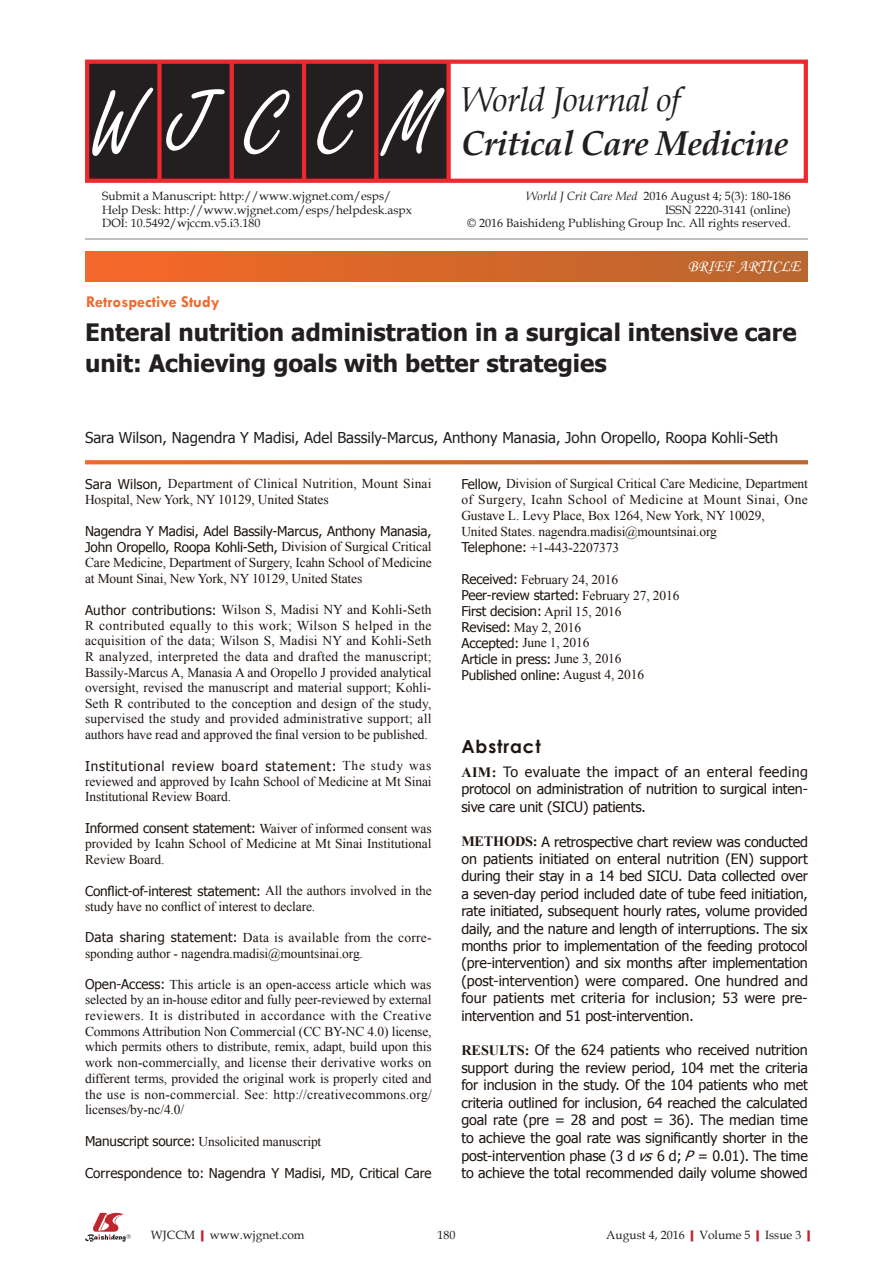
<style>
.page{position:relative;width:893px;height:1263px;background:#fff}
.page>*{position:absolute;margin:0;border:0;box-sizing:border-box;transform-origin:0 0}
.t1{font:94.5px "Freestyle Script";letter-spacing:.33em;color:#fff;scale:.95 1}
.t2{font:italic 700 34.5px "Book Antiqua";letter-spacing:-.02em;color:#231f20}
.t3{font:italic 34.5px "Book Antiqua";letter-spacing:-.02em;color:#231f20}
.t4{font:700 24px/31.5px "Tahoma";color:#231f20}
.t5{font:700 18px "Century Gothic";letter-spacing:.05em;color:#1f1511}
.t6{font:700 16.5px "Tw Cen";color:#f2682d}
.t7{font:16.5px "Monotype Corsiva";color:#fff}
.t8{font:15px "Tahoma";color:#231f20}
.t9{font:14.25px/17.4px "Tahoma";letter-spacing:-.01em;color:#1f1511;text-align:justify}
.t10{font:13.5px/15.6px "Times New Roman";letter-spacing:-.01em;color:#1f1511;text-align:justify}
.t11{font:13.5px/15.9px "Tahoma";letter-spacing:-.01em;color:#1f1511}
.t12{font:13.5px/15.8px "Times New Roman";letter-spacing:.01em;color:#1f1511}
.t13{font:12px/13.5px "Book Antiqua";color:#231f20}
.s1{font-style:italic}
.s2{font-family:"Tahoma"}
.s3{font-family:"Times New Roman"}
.s4{font-family:"Times New Roman";font-weight:700}
.s5{font-weight:700;color:#c0262d}
</style>
<div class="page">
<div style="left:85px;top:252px;width:723px;height:29px;background:linear-gradient(to right,#f66827,#b7662e)"></div>
<hr style="left:85px;top:239px;width:723px;height:1px;background:#808285">
<svg style="left:85px;top:460px;width:723px;height:4px;background:#d76c32"></svg>
<svg style="left:85px;top:1213px;width:46px;height:29px"></svg>
<div style="left:87px;top:61px;width:362px;height:121px;background:#231f20"></div>
<div style="left:157px;top:61px;width:5px;height:121px;background:#ee292e"></div>
<svg style="left:230px;top:65px;width:4px;height:113px"></svg>
<hr style="left:302px;top:61px;width:4px;height:121px;background:#ee292e">
<svg style="left:374px;top:65px;width:4px;height:113px"></svg>
<div style="left:446px;top:61px;width:5px;height:121px;background:#ee292e"></div>
<div style="left:85px;top:60px;width:723px;height:123px;border:4px solid #ee292e"></div>
<p class="t1" style="left:90px;top:72px;width:366px">WJCCM</p>
<p class="t3" style="left:461px;top:75px;width:220px">World Journal of</p>
<p class="t2" style="left:461px;top:120px;width:328px">Critical Care Medicine</p>
<p class="t13" style="left:102px;top:189px;width:311px">Submit a Manuscript: http://www.wjgnet.com/esps/<br>Help Desk: http://www.wjgnet.com/esps/helpdesk.aspx<br>DOI: 10.5492/wjccm.v5.i3.180</p>
<p class="t13" style="left:467px;top:189px;width:325px;text-align:right"><span class="s1">World J Crit Care Med</span> 2016 August 4; 5(3): 180-186<br>ISSN 2220-3141 (online)<br>© 2016 Baishideng Publishing Group Inc. All rights reserved.</p>
<p class="t6" style="left:86px;top:292px;width:135px">Retrospective Study</p>
<p class="t7" style="left:688px;top:256px;width:114px">BRIEF ARTICLE</p>
<p class="t4" style="left:85px;top:314px;width:713px">Enteral nutrition administration in a surgical intensive care unit: Achieving goals with better strategies</p>
<p class="t8" style="left:85px;top:427px;width:695px">Sara Wilson, Nagendra Y Madisi, Adel Bassily-Marcus, Anthony Manasia, John Oropello, Roopa Kohli-Seth</p>
<p class="t12" style="left:85px;top:476px;width:348px"><span class="s2">Sara Wilson,</span> Department of Clinical Nutrition, Mount Sinai<br>Hospital, New York, NY 10129, United States</p>
<p class="t10" style="left:85px;top:523px;width:348px"><span class="s2">Nagendra Y Madisi, Adel Bassily-Marcus, Anthony Manasia, John Oropello, Roopa Kohli-Seth,</span> Division of Surgical Critical Care Medicine, Department of Surgery, Icahn School of Medicine at Mount Sinai, New York, NY 10129, United States</p>
<p class="t10" style="left:85px;top:602px;width:348px"><span class="s2">Author contributions:</span> Wilson S, Madisi NY and Kohli-Seth R contributed equally to this work; Wilson S helped in the acquisition of the data; Wilson S, Madisi NY and Kohli-Seth R analyzed, interpreted the data and drafted the manuscript; Bassily-Marcus A, Manasia A and Oropello J provided analytical oversight, revised the manuscript and material support; Kohli-Seth R contributed to the conception and design of the study, supervised the study and provided administrative support; all authors have read and approved the final version to be published.</p>
<p class="t10" style="left:85px;top:758px;width:348px"><span class="s2">Institutional review board statement:</span> The study was reviewed and approved by Icahn School of Medicine at Mt Sinai Institutional Review Board.</p>
<p class="t10" style="left:85px;top:820px;width:348px"><span class="s2">Informed consent statement:</span> Waiver of informed consent was provided by Icahn School of Medicine at Mt Sinai Institutional Review Board.</p>
<p class="t10" style="left:85px;top:883px;width:348px;line-height:15.1px"><span class="s2">Conflict-of-interest statement:</span> All the authors involved in the study have no conflict of interest to declare.</p>
<p class="t10" style="left:85px;top:929px;width:347px"><span class="s2">Data sharing statement:</span> Data is available from the corre&shy;sponding author - nagendra.madisi@mountsinai.org.</p>
<p class="t10" style="left:85px;top:976px;width:348px"><span class="s2">Open-Access:</span> This article is an open-access article which was selected by an in-house editor and fully peer-reviewed by external reviewers. It is distributed in accordance with the Creative Commons Attribution Non Commercial (CC BY-NC 4.0) license, which permits others to distribute, remix, adapt, build upon this work non-commercially, and license their derivative works on different terms, provided the original work is properly cited and the use is non-commercial. See: http://creativecommons.org/ licenses/by-nc/4.0/</p>
<p class="t10" style="left:85px;top:1133px;width:238px"><span class="s2">Manuscript source:</span> Unsolicited manuscript</p>
<p class="t11" style="left:85px;top:1164px;width:348px">Correspondence to: Nagendra Y Madisi, MD, Critical Care</p>
<p class="t10" style="left:461px;top:476px;width:348px;text-align:left"><span class="s2">Fellow,</span> Division of Surgical Critical Care Medicine, Department of Surgery, Icahn School of Medicine at Mount Sinai, One Gustave L. Levy Place, Box 1264, New York, NY 10029,<br>United States. nagendra.madisi@mountsinai.org<br><span class="s2">Telephone:</span> +1-443-2207373</p>
<p class="t11" style="left:461px;top:570px;width:220px">Received: <span class="s3">February 24, 2016<br></span>Peer-review started: <span class="s3">February 27, 2016<br></span>First decision: <span class="s3">April 15, 2016<br></span>Revised: <span class="s3">May 2, 2016<br></span>Accepted: <span class="s3">June 1, 2016<br></span>Article in press: <span class="s3">June 3, 2016<br></span>Published online: <span class="s3">August 4, 2016</span></p>
<p class="t5" style="left:461px;top:733px;width:81px">Abstract</p>
<p class="t9" style="left:461px;top:762px;width:348px"><span class="s4">AIM:</span> To evaluate the impact of an enteral feeding protocol on administration of nutrition to surgical inten&shy;sive care unit (SICU) patients.</p>
<p class="t9" style="left:461px;top:832px;width:348px"><span class="s4">METHODS:</span> A retrospective chart review was conducted on patients initiated on enteral nutrition (EN) support during their stay in a 14 bed SICU. Data collected over a seven-day period included date of tube feed initiation, rate initiated, subsequent hourly rates, volume provided daily, and the nature and length of interruptions. The six months prior to implementation of the feeding protocol (pre-intervention) and six months after implementation (post-intervention) were compared. One hundred and four patients met criteria for inclusion; 53 were pre&shy;intervention and 51 post-intervention.</p>
<p class="t9" style="left:461px;top:1041px;width:348px"><span class="s4">RESULTS:</span> Of the 624 patients who received nutrition support during the review period, 104 met the criteria for inclusion in the study. Of the 104 patients who met criteria outlined for inclusion, 64 reached the calculated goal rate (pre = 28 and post = 36). The median time to achieve the goal rate was significantly shorter in the post-intervention phase (3 d <span class="s1">vs</span>6 d; <span class="s1">P</span> = 0.01). The time to achieve the total recommended daily volume showed</p>
<p class="t13" style="left:151px;top:1227px;width:155px">WJCCM<span class="s5">|</span>www.wjgnet.com</p>
<p class="t13" style="left:437px;top:1227px;width:19px">180</p>
<p class="t13" style="left:606px;top:1227px;width:211px">August 4, 2016<span class="s5">|</span>Volume 5<span class="s5">|</span>Issue 3<span class="s5">|</span></p>
</div>
